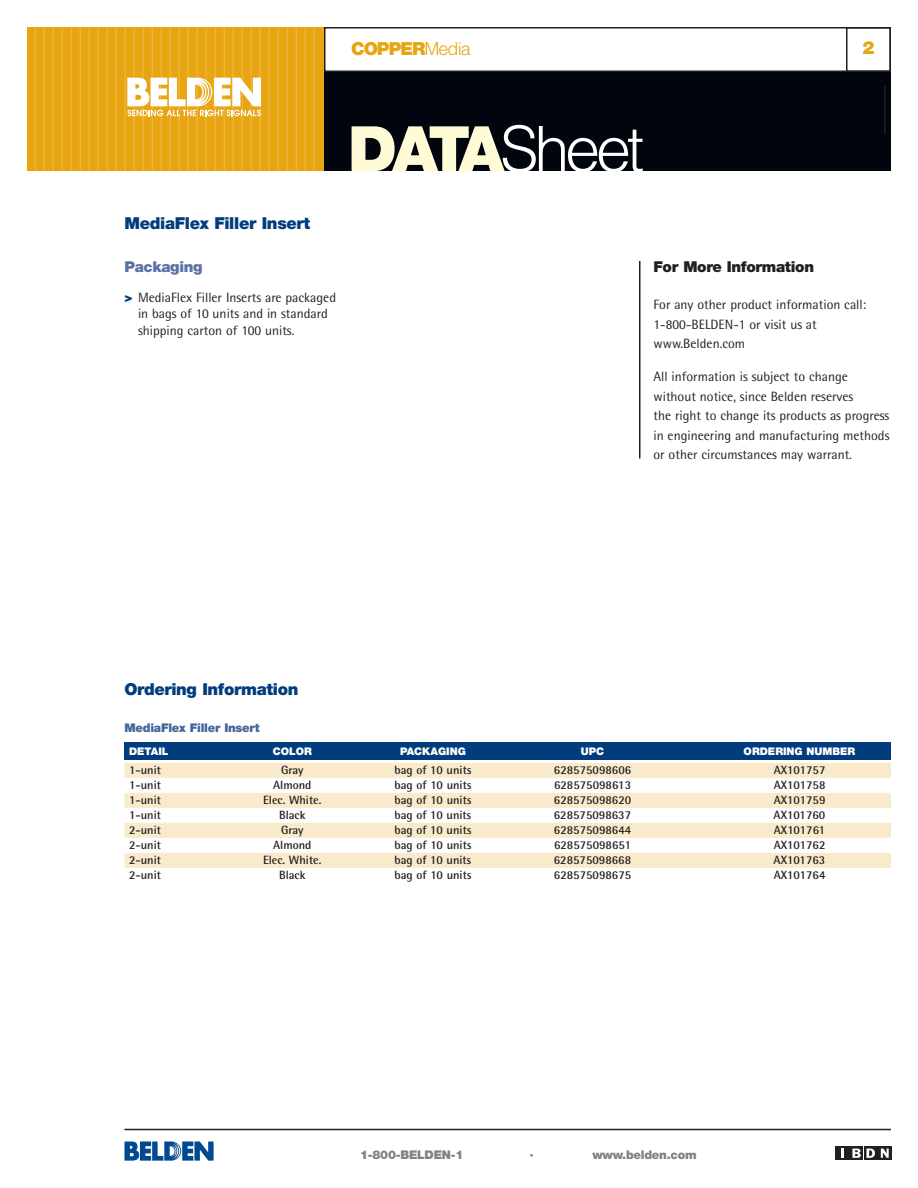
<style>
.page{position:relative;width:918px;height:1188px;background:#fff}
.page>*{position:absolute;margin:0;border:0;box-sizing:border-box;transform-origin:0 0}
.t1{font:300 63px "Helvetica";letter-spacing:-.065em;color:#fff}
.t2{font:900 18px "Helvetica Neue";letter-spacing:-.055em;color:#e7a512}
.t3{font:900 16.5px "Helvetica Neue";letter-spacing:-.02em;color:#013d7d}
.t4{font:900 15px "Helvetica Neue";letter-spacing:-.02em;color:#231f20}
.t5{font:900 15px "Helvetica Neue";letter-spacing:-.02em;color:#5b72a6}
.t6{font:13.5px/19.5px "Rotis Semi Sans";color:#231f20}
.t7{font:700 12px "Rotis Semi Sans";color:#231f20}
.t8{font:900 12px "Helvetica Neue";letter-spacing:-.02em;color:#808285}
.t9{font:900 12px "Helvetica Neue";letter-spacing:-.02em;color:#46639a}
.t10{font:900 10.5px "Helvetica Neue";color:#fff}
.t11{font:900 7.5px "Helvetica Neue";color:#808285}
.s1{font-family:"Helvetica";font-weight:300}
.s2{font-family:"Helvetica Neue";font-weight:900;color:#fffbd6}
.s3{font-family:"Helvetica Neue";font-weight:900;color:#013d7d}
</style>
<div class="page">
<div style="left:27px;top:27px;width:297px;height:144px;background:#e7a512"></div>
<hr style="left:34px;top:27px;width:2px;height:144px;background:#ecb33b">
<hr style="left:44px;top:27px;width:1px;height:144px;background:#ecb33b">
<hr style="left:52px;top:27px;width:2px;height:144px;background:#ecb33b">
<hr style="left:62px;top:27px;width:1px;height:144px;background:#ecb33b">
<hr style="left:70px;top:27px;width:2px;height:144px;background:#ecb33b">
<hr style="left:80px;top:27px;width:1px;height:144px;background:#ecb33b">
<hr style="left:88px;top:27px;width:2px;height:144px;background:#ecb33b">
<hr style="left:98px;top:27px;width:1px;height:144px;background:#ecb33b">
<hr style="left:106px;top:27px;width:2px;height:144px;background:#ecb33b">
<hr style="left:116px;top:27px;width:1px;height:144px;background:#ecb33b">
<hr style="left:124px;top:27px;width:2px;height:144px;background:#ecb33b">
<hr style="left:134px;top:27px;width:1px;height:144px;background:#ecb33b">
<hr style="left:142px;top:27px;width:2px;height:144px;background:#ecb33b">
<hr style="left:152px;top:27px;width:1px;height:144px;background:#ecb33b">
<hr style="left:160px;top:27px;width:2px;height:144px;background:#ecb33b">
<hr style="left:170px;top:27px;width:1px;height:144px;background:#ecb33b">
<hr style="left:178px;top:27px;width:2px;height:144px;background:#ecb33b">
<hr style="left:188px;top:27px;width:1px;height:144px;background:#ecb33b">
<hr style="left:196px;top:27px;width:2px;height:144px;background:#ecb33b">
<hr style="left:206px;top:27px;width:1px;height:144px;background:#ecb33b">
<hr style="left:214px;top:27px;width:2px;height:144px;background:#ecb33b">
<hr style="left:224px;top:27px;width:1px;height:144px;background:#ecb33b">
<hr style="left:232px;top:27px;width:2px;height:144px;background:#ecb33b">
<hr style="left:242px;top:27px;width:1px;height:144px;background:#ecb33b">
<hr style="left:250px;top:27px;width:2px;height:144px;background:#ecb33b">
<hr style="left:260px;top:27px;width:1px;height:144px;background:#ecb33b">
<hr style="left:268px;top:27px;width:2px;height:144px;background:#ecb33b">
<hr style="left:278px;top:27px;width:1px;height:144px;background:#ecb33b">
<hr style="left:286px;top:27px;width:2px;height:144px;background:#ecb33b">
<hr style="left:296px;top:27px;width:1px;height:144px;background:#ecb33b">
<hr style="left:304px;top:27px;width:2px;height:144px;background:#ecb33b">
<hr style="left:314px;top:27px;width:1px;height:144px;background:#ecb33b">
<div style="left:324px;top:72px;width:567px;height:99px;background:#01060e"></div>
<div style="left:324px;top:27px;width:567px;height:45px;border:2px solid #231f20"></div>
<hr style="left:884px;top:86px;width:2px;height:48px;background:#231f20">
<div style="left:846px;top:27px;width:45px;height:45px;border:2px solid #231f20"></div>
<hr style="left:124px;top:1129px;width:767px;height:1px;background:#231f20">
<svg style="left:127px;top:78px;width:134px;height:38px"></svg>
<svg style="left:124px;top:1141px;width:90px;height:20px"></svg>
<div style="left:836px;top:1146px;width:13px;height:14px;background:#231f20"></div>
<svg style="left:850px;top:1146px;width:13px;height:14px"></svg>
<div style="left:864px;top:1146px;width:13px;height:14px;background:#231f20"></div>
<svg style="left:878px;top:1146px;width:14px;height:14px"></svg>
<svg style="left:841px;top:1149px;width:3px;height:9px"></svg>
<svg style="left:852px;top:1149px;width:23px;height:9px"></svg>
<svg style="left:881px;top:1149px;width:8px;height:9px"></svg>
<hr style="left:639px;top:261px;width:1px;height:197px;background:#231f20">
<div style="left:124px;top:742px;width:767px;height:17px;background:#013d7d"></div>
<div style="left:124px;top:763px;width:767px;height:15px;background:#f9eacb"></div>
<div style="left:124px;top:793px;width:767px;height:15px;background:#f9eacb"></div>
<div style="left:124px;top:823px;width:767px;height:15px;background:#f9eacb"></div>
<div style="left:124px;top:853px;width:767px;height:15px;background:#f9eacb"></div>
<h2 class="t2" style="left:351px;top:42px;width:121px">COPPER<span class="s1">Media</span></h2>
<h2 class="t2" style="left:862px;top:42px;width:14px">2</h2>
<h1 class="t1" style="left:348px;top:113px;width:298px"><span class="s2">DATA</span>Sheet</h1>
<h3 class="t3" style="left:124px;top:218px;width:187px">MediaFlex Filler Insert</h3>
<p class="t5" style="left:124px;top:261px;width:80px">Packaging</p>
<p class="t6" style="left:138px;top:290px;width:200px;line-height:16.5px;text-indent:-14px"><span class="s3">&gt;</span> MediaFlex Filler Inserts are packaged in bags of 10 units and in standard shipping carton of 100 units.</p>
<p class="t4" style="left:654px;top:261px;width:162px">For More Information</p>
<p class="t6" style="left:654px;top:296px;width:214px">For any other product information call:<br>1-800-BELDEN-1 or visit us at www.Belden.com</p>
<p class="t6" style="left:654px;top:368px;width:238px">All information is subject to change without notice, since Belden reserves<br>the right to change its products as progress in engineering and manufacturing methods or other circumstances may warrant.</p>
<h3 class="t3" style="left:124px;top:683px;width:175px">Ordering Information</h3>
<p class="t9" style="left:124px;top:724px;width:137px">MediaFlex Filler Insert</p>
<p class="t7" style="left:129px;top:766px;width:34px">1-unit</p>
<p class="t7" style="left:281px;top:766px;width:24px">Gray</p>
<p class="t7" style="left:394px;top:766px;width:79px">bag of 10 units</p>
<p class="t7" style="left:554px;top:766px;width:79px">628575098606</p>
<p class="t7" style="left:774px;top:766px;width:53px">AX101757</p>
<p class="t7" style="left:129px;top:781px;width:34px">1-unit</p>
<p class="t7" style="left:273px;top:781px;width:40px">Almond</p>
<p class="t7" style="left:394px;top:781px;width:79px">bag of 10 units</p>
<p class="t7" style="left:554px;top:781px;width:79px">628575098613</p>
<p class="t7" style="left:774px;top:781px;width:53px">AX101758</p>
<p class="t7" style="left:129px;top:796px;width:34px">1-unit</p>
<p class="t7" style="left:263px;top:796px;width:60px">Elec. White.</p>
<p class="t7" style="left:394px;top:796px;width:79px">bag of 10 units</p>
<p class="t7" style="left:554px;top:796px;width:79px">628575098620</p>
<p class="t7" style="left:774px;top:796px;width:53px">AX101759</p>
<p class="t7" style="left:129px;top:811px;width:34px">1-unit</p>
<p class="t7" style="left:279px;top:811px;width:28px">Black</p>
<p class="t7" style="left:394px;top:811px;width:79px">bag of 10 units</p>
<p class="t7" style="left:554px;top:811px;width:79px">628575098637</p>
<p class="t7" style="left:774px;top:811px;width:53px">AX101760</p>
<p class="t7" style="left:129px;top:826px;width:34px">2-unit</p>
<p class="t7" style="left:281px;top:826px;width:24px">Gray</p>
<p class="t7" style="left:394px;top:826px;width:79px">bag of 10 units</p>
<p class="t7" style="left:554px;top:826px;width:79px">628575098644</p>
<p class="t7" style="left:774px;top:826px;width:53px">AX101761</p>
<p class="t7" style="left:129px;top:841px;width:34px">2-unit</p>
<p class="t7" style="left:273px;top:841px;width:40px">Almond</p>
<p class="t7" style="left:394px;top:841px;width:79px">bag of 10 units</p>
<p class="t7" style="left:554px;top:841px;width:79px">628575098651</p>
<p class="t7" style="left:774px;top:841px;width:53px">AX101762</p>
<p class="t7" style="left:129px;top:856px;width:34px">2-unit</p>
<p class="t7" style="left:263px;top:856px;width:60px">Elec. White.</p>
<p class="t7" style="left:394px;top:856px;width:79px">bag of 10 units</p>
<p class="t7" style="left:554px;top:856px;width:79px">628575098668</p>
<p class="t7" style="left:774px;top:856px;width:53px">AX101763</p>
<p class="t7" style="left:129px;top:871px;width:34px">2-unit</p>
<p class="t7" style="left:279px;top:871px;width:28px">Black</p>
<p class="t7" style="left:394px;top:871px;width:79px">bag of 10 units</p>
<p class="t7" style="left:554px;top:871px;width:79px">628575098675</p>
<p class="t7" style="left:774px;top:871px;width:53px">AX101764</p>
<p class="t10" style="left:129px;top:748px;width:41px">DETAIL</p>
<p class="t10" style="left:273px;top:748px;width:41px">COLOR</p>
<p class="t10" style="left:400px;top:748px;width:67px">PACKAGING</p>
<p class="t10" style="left:581px;top:748px;width:25px">UPC</p>
<p class="t10" style="left:744px;top:748px;width:113px">ORDERING NUMBER</p>
<p class="t8" style="left:360px;top:1150px;width:105px">1-800-BELDEN-1</p>
<p class="t11" style="left:530px;top:1152px;width:5px">•</p>
<p class="t8" style="left:592px;top:1150px;width:106px">www.belden.com</p>
</div>
